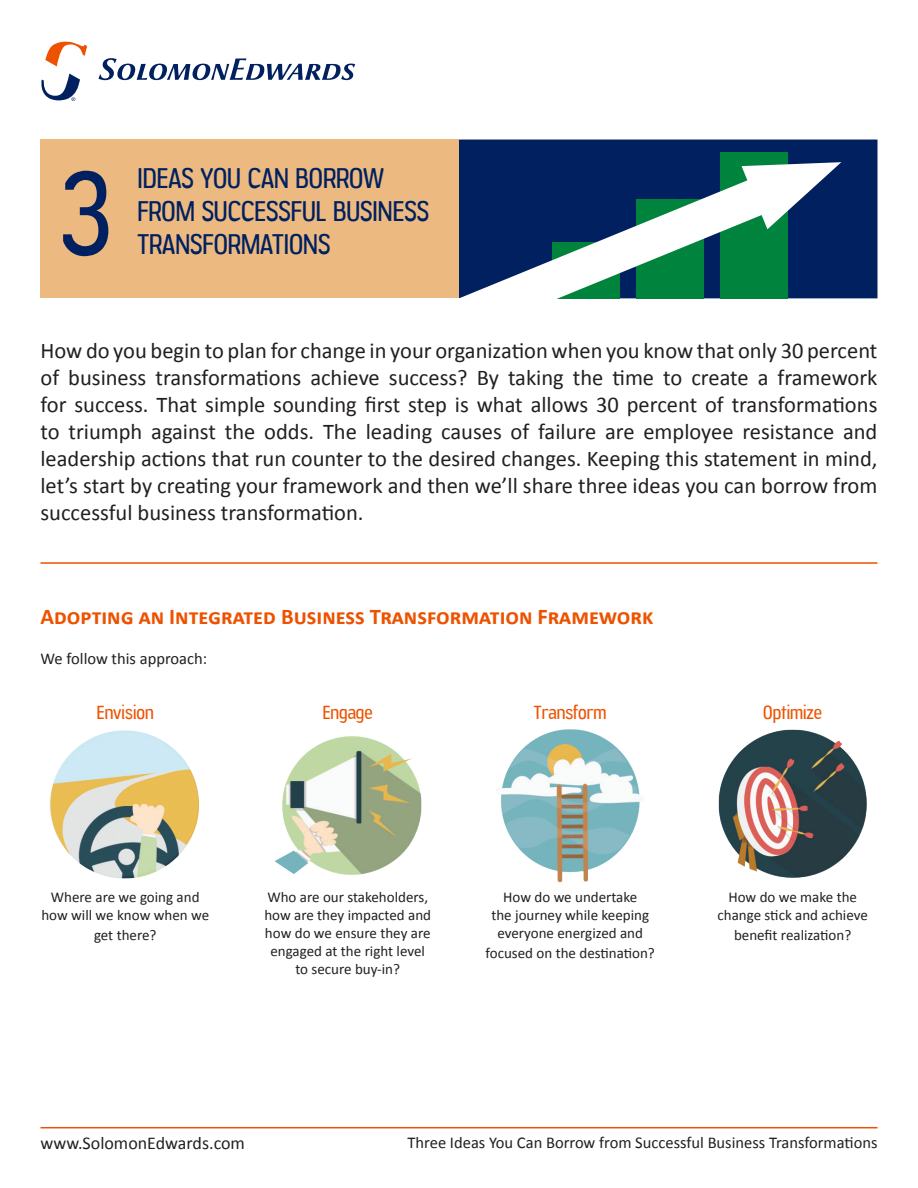
<style>
.page{position:relative;width:918px;height:1188px;background:#fff}
.page>*{position:absolute;margin:0;border:0;box-sizing:border-box;transform-origin:0 0}
.t1{font:112.05px "Jesaya Free";color:#00205f}
.t2{font:27px/33px "Jesaya Free";color:#00205f}
.t3{font:22.5px/27px "Calibri";color:#231f20;text-align:justify}
.t4{font:700 22.5px "Calibri";color:#ed5200}
.t5{font:18px "Jesaya Free";color:#ed5200}
.t6{font:18px "Calibri";color:#231f20}
.t7{font:16.5px "Calibri";color:#231f20}
.t8{font:15px/18px "Calibri";color:#231f20;text-align:center}
</style>
<div class="page">
<hr style="left:40px;top:1127px;width:838px;height:1px;background:#ed5200">
<svg style="left:98px;top:58px;width:257px;height:22px"></svg>
<svg style="left:45px;top:42px;width:42px;height:24px"></svg>
<svg style="left:41px;top:74px;width:39px;height:27px"></svg>
<div style="left:40px;top:140px;width:419px;height:158px;background:#ecba81"></div>
<div style="left:459px;top:140px;width:419px;height:158px;background:#00205f;border:2px solid #00205f"></div>
<img style="left:50px;top:730px;width:149px;height:149px">
<img style="left:274px;top:736px;width:148px;height:139px">
<img style="left:496px;top:729px;width:147px;height:154px">
<img style="left:718px;top:729px;width:149px;height:149px">
<svg style="left:415px;top:139px;width:419px;height:160px"></svg>
<svg style="left:742px;top:162px;width:99px;height:67px"></svg>
<hr style="left:40px;top:562px;width:838px;height:2px;background:#ed5200">
<p class="t1" style="left:59px;top:148px;width:55px">3</p>
<p class="t2" style="left:137px;top:162px;width:293px">IDEAS YOU CAN BORROW<br>FROM SUCCESSFUL BUSINESS</p>
<p class="t2" style="left:137px;top:228px;width:195px">TRANSFORMATIONS</p>
<p class="t3" style="left:40px;top:337px;width:839px">How do you begin to plan for change in your organization when you know that only 30 percent of business transformations achieve success? By taking the time to create a framework for success. That simple sounding first step is what allows 30 percent of transformations to triumph against the odds. The leading causes of failure are employee resistance and leadership actions that run counter to the desired changes. Keeping this statement in mind, let’s start by creating your framework and then we’ll share three ideas you can borrow from successful business transformation.</p>
<p class="t4" style="left:40px;top:602px;width:614px">Adopting an Integrated Business Transformation Framework</p>
<p class="t7" style="left:40px;top:648px;width:168px">We follow this approach:</p>
<p class="t5" style="left:97px;top:702px;width:58px">Envision</p>
<p class="t5" style="left:323px;top:702px;width:51px">Engage</p>
<p class="t5" style="left:534px;top:702px;width:74px">Transform</p>
<p class="t5" style="left:763px;top:702px;width:60px">Optimize</p>
<p class="t8" style="left:41px;top:888px;width:169px">Where are we going and how will we know when we</p>
<p class="t8" style="left:94px;top:926px;width:64px">get there?</p>
<p class="t8" style="left:264px;top:888px;width:168px">Who are our stakeholders, how are they impacted and how do we ensure they are engaged at the right level to secure buy-in?</p>
<p class="t8" style="left:491px;top:888px;width:159px">How do we undertake the journey while keeping everyone energized and</p>
<p class="t8" style="left:486px;top:944px;width:171px">focused on the destination?</p>
<p class="t8" style="left:718px;top:888px;width:152px">How do we make the change stick and achieve</p>
<p class="t8" style="left:734px;top:926px;width:119px">benefit realization?</p>
<p class="t6" style="left:40px;top:1132px;width:206px">www.SolomonEdwards.com</p>
<p class="t7" style="left:408px;top:1132px;width:471px">Three Ideas You Can Borrow from Successful Business Transformations</p>
</div>
